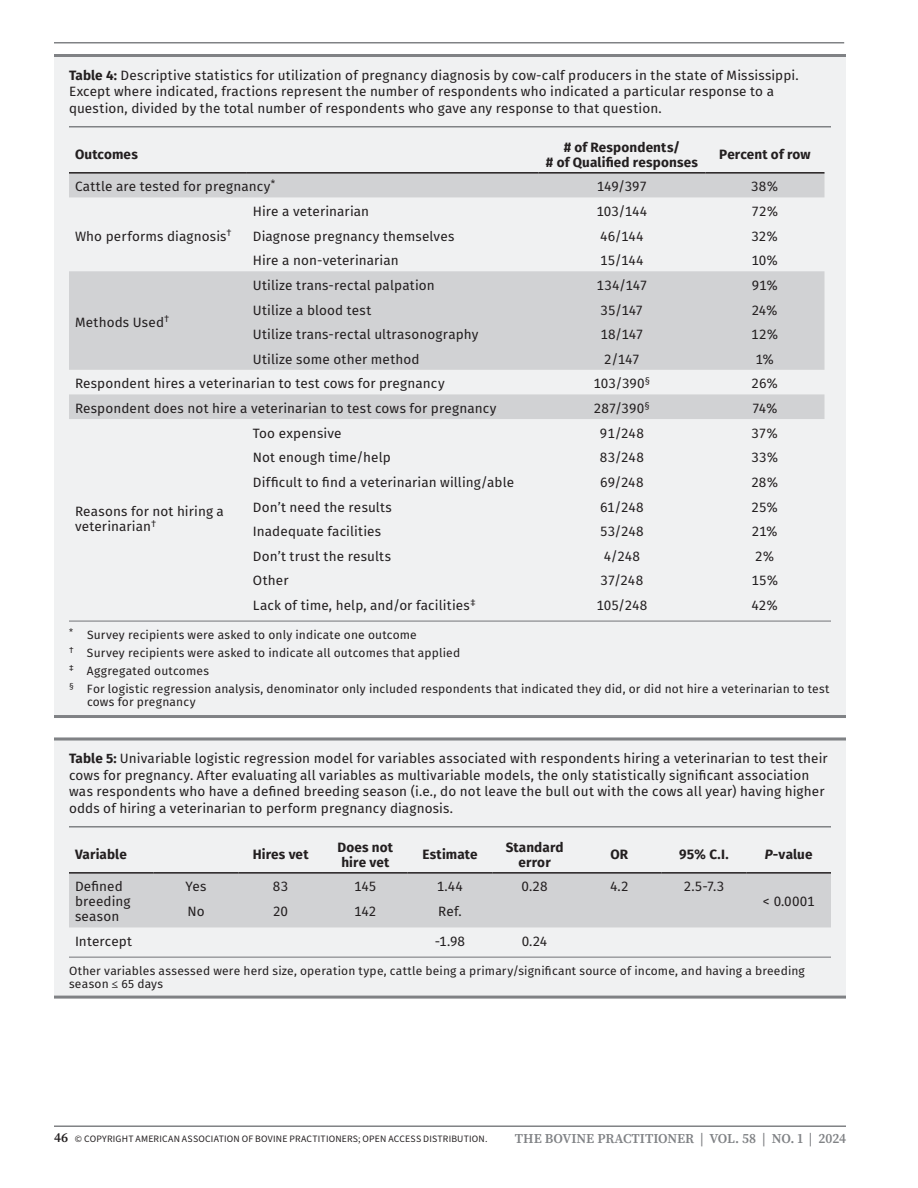
<style>
.page{position:relative;width:918px;height:1188px;background:#fff}
.page>*{position:absolute;margin:0;border:0;box-sizing:border-box;transform-origin:0 0}
.FT1_Figure_Table_CaptionAbove{font:13.5px/16.5px "Fira Sans";letter-spacing:.01em;color:#231f20}
.Table_Left{font:13.5px/15px "Fira Sans";letter-spacing:.01em;color:#231f20}
.Table{font:13.5px "Fira Sans";letter-spacing:-.005em;color:#231f20}
.Table_Header{font:700 13.5px/15px "Fira Sans";letter-spacing:.01em;color:#231f20;text-align:center}
.t1{font:600 13.5px "Source Serif Pro";letter-spacing:-.005em;color:#808285}
.Table_Header_Left{font:700 13.5px "Fira Sans";letter-spacing:.01em;color:#231f20}
.FT3_Figure_Table_Notes_Hanging{font:12px/13.5px "Fira Sans";letter-spacing:.015em;color:#231f20}
.FT3_Figure_Table_Notes_Fullwidth{font:12px/13.5px "Fira Sans";letter-spacing:.015em;color:#231f20}
.t2{font:9.75px "Source Sans 3";letter-spacing:.02em;color:#231f20}
.s1{font-weight:700}
.s2{font-style:italic}
.s3{font-family:"Source Serif Pro"}
.s4{font-family:"Source Serif Pro";font-weight:600;font-size:13.5px}
</style>
<div class="page">
<hr style="left:54px;top:42px;width:790px;height:2px;background:#808285">
<hr style="left:54px;top:1125px;width:792px;height:2px;background:#808285">
<div style="left:54px;top:54px;width:792px;height:661px;background:#f0f1f2"></div>
<hr style="left:54px;top:54px;width:792px;height:3px;background:#808285">
<hr style="left:69px;top:126px;width:762px;height:2px;background:#808285">
<hr style="left:69px;top:621px;width:762px;height:1px;background:#808285">
<hr style="left:54px;top:715px;width:792px;height:3px;background:#808285">
<svg style="left:69px;top:174px;width:756px;height:245px;fill:#d1d2d4"></svg>
<hr style="left:69px;top:172px;width:178px;height:2px;background:#231f20">
<hr style="left:247px;top:172px;width:291px;height:2px;background:#231f20">
<hr style="left:538px;top:172px;width:167px;height:2px;background:#231f20">
<hr style="left:705px;top:172px;width:120px;height:2px;background:#231f20">
<div style="left:54px;top:738px;width:792px;height:258px;background:#f0f1f2"></div>
<hr style="left:54px;top:738px;width:792px;height:3px;background:#808285">
<hr style="left:69px;top:826px;width:762px;height:2px;background:#808285">
<hr style="left:69px;top:957px;width:762px;height:1px;background:#808285">
<hr style="left:54px;top:996px;width:792px;height:3px;background:#808285">
<div style="left:69px;top:874px;width:762px;height:53px;background:#d1d2d4"></div>
<hr style="left:69px;top:872px;width:85px;height:2px;background:#231f20">
<hr style="left:154px;top:872px;width:84px;height:2px;background:#231f20">
<hr style="left:238px;top:872px;width:85px;height:2px;background:#231f20">
<hr style="left:323px;top:872px;width:85px;height:2px;background:#231f20">
<hr style="left:408px;top:872px;width:84px;height:2px;background:#231f20">
<hr style="left:492px;top:872px;width:85px;height:2px;background:#231f20">
<hr style="left:577px;top:872px;width:85px;height:2px;background:#231f20">
<hr style="left:662px;top:872px;width:84px;height:2px;background:#231f20">
<hr style="left:746px;top:872px;width:85px;height:2px;background:#231f20">
<p class="FT1_Figure_Table_CaptionAbove" style="left:69px;top:66px;width:731px"><span class="s1">Table 4:</span> Descriptive statistics for utilization of pregnancy diagnosis by cow-calf producers in the state of Mississippi.<br>Except where indicated, fractions represent the number of respondents who indicated a particular response to a question, divided by the total number of respondents who gave any response to that question.</p>
<p class="Table_Header_Left" style="left:75px;top:143px;width:64px">Outcomes</p>
<p class="Table_Header" style="left:546px;top:139px;width:154px"># of Respondents/<br># of Qualified responses</p>
<p class="Table_Header" style="left:719px;top:146px;width:93px">Percent of row</p>
<p class="Table_Left" style="left:75px;top:179px;width:202px">Cattle are tested for pregnancy<sup>*</sup></p>
<p class="Table" style="left:597px;top:177px;width:52px">149/397</p>
<p class="Table" style="left:751px;top:177px;width:29px">38%</p>
<p class="Table_Left" style="left:75px;top:228px;width:158px">Who performs diagnosis<sup>†</sup></p>
<p class="Table_Left" style="left:253px;top:203px;width:118px">Hire a veterinarian</p>
<p class="Table" style="left:596px;top:201px;width:53px">103/144</p>
<p class="Table" style="left:751px;top:201px;width:29px">72%</p>
<p class="Table_Left" style="left:253px;top:228px;width:203px">Diagnose pregnancy themselves</p>
<p class="Table" style="left:600px;top:226px;width:45px">46/144</p>
<p class="Table" style="left:751px;top:226px;width:28px">32%</p>
<p class="Table_Left" style="left:253px;top:253px;width:147px">Hire a non-veterinarian</p>
<p class="Table" style="left:600px;top:250px;width:45px">15/144</p>
<p class="Table" style="left:751px;top:250px;width:29px">10%</p>
<p class="Table_Left" style="left:253px;top:277px;width:183px">Utilize trans-rectal palpation</p>
<p class="Table" style="left:597px;top:275px;width:52px">134/147</p>
<p class="Table" style="left:752px;top:275px;width:28px">91%</p>
<p class="Table_Left" style="left:253px;top:302px;width:120px">Utilize a blood test</p>
<p class="Table" style="left:601px;top:300px;width:44px">35/147</p>
<p class="Table" style="left:752px;top:300px;width:28px">24%</p>
<p class="Table_Left" style="left:253px;top:327px;width:227px">Utilize trans-rectal ultrasonography</p>
<p class="Table" style="left:600px;top:324px;width:44px">18/147</p>
<p class="Table" style="left:751px;top:324px;width:29px">12%</p>
<p class="Table_Left" style="left:253px;top:351px;width:168px">Utilize some other method</p>
<p class="Table" style="left:604px;top:349px;width:37px">2/147</p>
<p class="Table" style="left:755px;top:349px;width:21px">1%</p>
<p class="Table_Left" style="left:75px;top:376px;width:371px">Respondent hires a veterinarian to test cows for pregnancy</p>
<p class="Table" style="left:594px;top:374px;width:58px">103/390<sup>§</sup></p>
<p class="Table" style="left:752px;top:374px;width:28px">26%</p>
<p class="Table_Left" style="left:75px;top:400px;width:423px">Respondent does not hire a veterinarian to test cows for pregnancy</p>
<p class="Table" style="left:594px;top:398px;width:57px">287/390<sup>§</sup></p>
<p class="Table" style="left:752px;top:398px;width:27px">74%</p>
<p class="Table_Left" style="left:75px;top:314px;width:96px">Methods Used<sup>†</sup></p>
<p class="Table_Left" style="left:253px;top:425px;width:90px">Too expensive</p>
<p class="Table" style="left:600px;top:423px;width:45px">91/248</p>
<p class="Table" style="left:752px;top:423px;width:28px">37%</p>
<p class="Table_Left" style="left:253px;top:450px;width:139px">Not enough time/help</p>
<p class="Table" style="left:600px;top:447px;width:45px">83/248</p>
<p class="Table" style="left:751px;top:447px;width:29px">33%</p>
<p class="Table_Left" style="left:253px;top:474px;width:263px">Difficult to find a veterinarian willing/able</p>
<p class="Table" style="left:600px;top:472px;width:45px">69/248</p>
<p class="Table" style="left:751px;top:472px;width:29px">28%</p>
<p class="Table_Left" style="left:253px;top:499px;width:141px">Don’t need the results</p>
<p class="Table" style="left:600px;top:497px;width:45px">61/248</p>
<p class="Table" style="left:751px;top:497px;width:28px">25%</p>
<p class="Table_Left" style="left:253px;top:524px;width:130px">Inadequate facilities</p>
<p class="Table" style="left:600px;top:521px;width:45px">53/248</p>
<p class="Table" style="left:752px;top:521px;width:28px">21%</p>
<p class="Table_Left" style="left:253px;top:548px;width:140px">Don’t trust the results</p>
<p class="Table" style="left:604px;top:546px;width:38px">4/248</p>
<p class="Table" style="left:755px;top:546px;width:21px">2%</p>
<p class="Table_Left" style="left:253px;top:573px;width:37px">Other</p>
<p class="Table" style="left:601px;top:571px;width:44px">37/248</p>
<p class="Table" style="left:751px;top:571px;width:29px">15%</p>
<p class="Table_Left" style="left:253px;top:597px;width:224px">Lack of time, help, and/or facilities<sup>‡</sup></p>
<p class="Table" style="left:596px;top:595px;width:53px">105/248</p>
<p class="Table" style="left:752px;top:595px;width:28px">42%</p>
<p class="FT3_Figure_Table_Notes_Hanging" style="left:69px;top:627px;width:349px"><sup>*</sup> Survey recipients were asked to only indicate one outcome</p>
<p class="FT3_Figure_Table_Notes_Hanging" style="left:69px;top:645px;width:393px"><sup>†</sup> Survey recipients were asked to indicate all outcomes that applied</p>
<p class="FT3_Figure_Table_Notes_Hanging" style="left:69px;top:663px;width:142px"><sup>‡</sup> Aggregated outcomes</p>
<p class="FT3_Figure_Table_Notes_Hanging" style="left:87px;top:681px;width:744px;text-indent:-18px"><sup>§</sup> For logistic regression analysis, denominator only included respondents that indicated they did, or did not hire a veterinarian to test cows for pregnancy</p>
<p class="Table_Left" style="left:75px;top:504px;width:150px">Reasons for not hiring a veterinarian<sup>†</sup></p>
<p class="FT1_Figure_Table_CaptionAbove" style="left:69px;top:750px;width:760px"><span class="s1">Table 5:</span> Univariable logistic regression model for variables associated with respondents hiring a veterinarian to test their cows for pregnancy. After evaluating all variables as multivariable models, the only statistically significant association was respondents who have a defined breeding season (i.e., do not leave the bull out with the cows all year) having higher odds of hiring a veterinarian to perform pregnancy diagnosis.</p>
<p class="Table_Header_Left" style="left:75px;top:843px;width:53px">Variable</p>
<p class="Table_Header" style="left:253px;top:846px;width:57px">Hires vet</p>
<p class="Table_Header" style="left:338px;top:839px;width:57px;text-align:left">Does not hire vet</p>
<p class="Table_Header" style="left:422px;top:846px;width:57px">Estimate</p>
<p class="Table_Header" style="left:506px;top:839px;width:59px">Standard error</p>
<p class="Table_Header" style="left:610px;top:846px;width:19px">OR</p>
<p class="Table_Header" style="left:679px;top:846px;width:51px">95% C.I.</p>
<p class="Table_Header" style="left:765px;top:846px;width:49px"><span class="s2">P</span>-value</p>
<p class="Table_Left" style="left:75px;top:879px;width:57px">Defined breeding season</p>
<p class="Table" style="left:186px;top:877px;width:22px">Yes</p>
<p class="Table" style="left:273px;top:877px;width:17px">83</p>
<p class="Table" style="left:354px;top:877px;width:24px">145</p>
<p class="Table" style="left:437px;top:877px;width:28px">1.44</p>
<p class="Table" style="left:522px;top:877px;width:28px">0.28</p>
<p class="Table" style="left:610px;top:877px;width:20px">4.2</p>
<p class="Table" style="left:684px;top:877px;width:42px">2.5-7.3</p>
<p class="Table" style="left:763px;top:892px;width:54px">&lt; 0.0001</p>
<p class="Table" style="left:187px;top:901px;width:19px">No</p>
<p class="Table" style="left:273px;top:901px;width:17px">20</p>
<p class="Table" style="left:354px;top:901px;width:24px">142</p>
<p class="Table" style="left:438px;top:901px;width:25px">Ref.</p>
<p class="Table_Left" style="left:75px;top:934px;width:59px">Intercept</p>
<p class="Table" style="left:435px;top:931px;width:32px">-1.98</p>
<p class="Table" style="left:522px;top:931px;width:27px">0.24</p>
<p class="FT3_Figure_Table_Notes_Fullwidth" style="left:69px;top:963px;width:737px">Other variables assessed were herd size, operation type, cattle being a primary/significant source of income, and having a breeding season <span class="s3">≤</span> 65 days</p>
<p class="t2" style="left:54px;top:1132px;width:435px"><span class="s4">46</span> © COPYRIGHT AMERICAN ASSOCIATION OF BOVINE PRACTITIONERS; OPEN ACCESS DISTRIBUTION.</p>
<p class="t1" style="left:515px;top:1130px;width:333px">THE BOVINE PRACTITIONER | VOL. 58 | NO. 1 | 2024</p>
</div>
